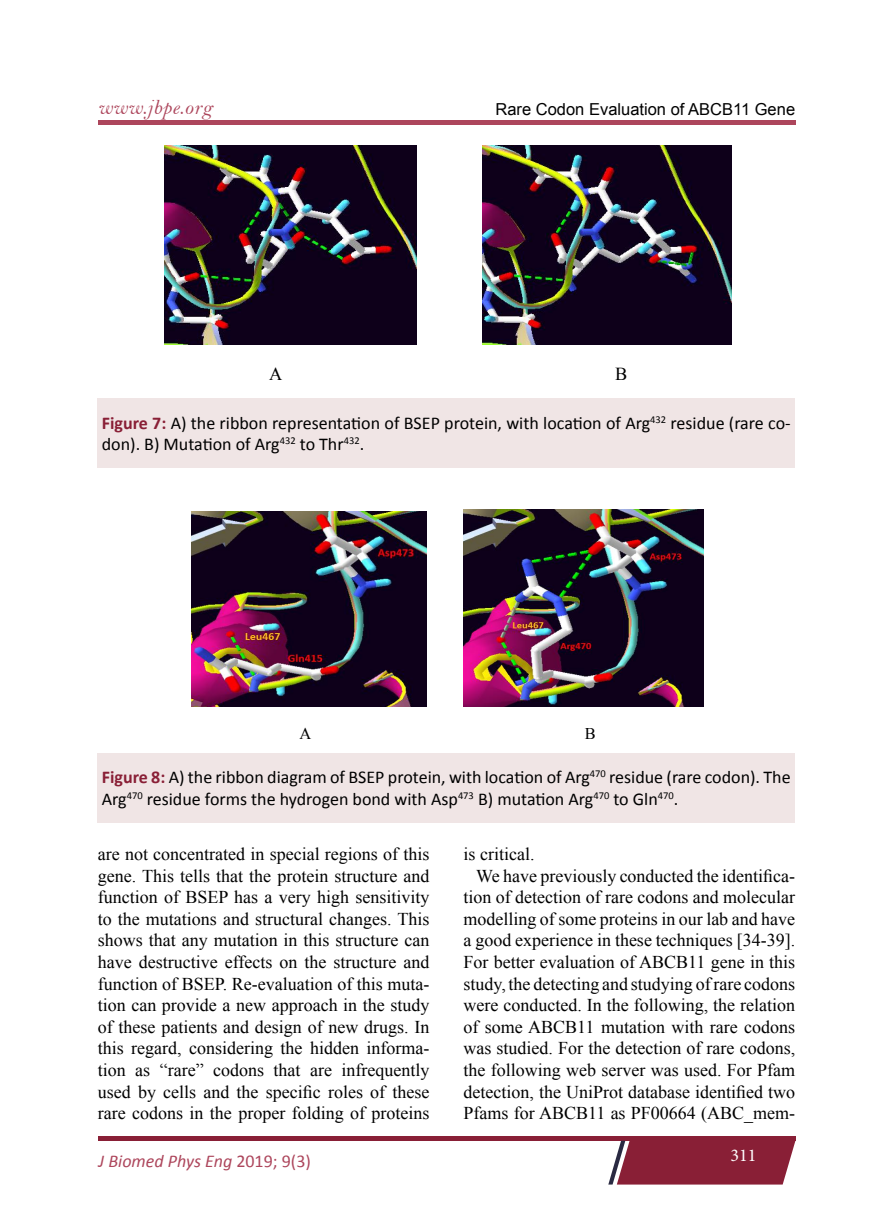
<style>
.page{position:relative;width:893px;height:1212px;background:#fff}
.page>*{position:absolute;margin:0;border:0;box-sizing:border-box;transform-origin:0 0}
.t1{font:21px "Bell MT Italic";letter-spacing:.03em;color:#ad465c}
.t2{font:18.3px "Times New Roman";color:#000}
.t3{font:18px/21.6px "Times New Roman";color:#000;text-align:justify}
.t4{font:18px/21.6px "Calibri";color:#000}
.t5{font:italic 18px "Calibri";color:#ad465c}
.t6{font:18px "Minion Pro";color:#fff}
.t7{font:16.5px "Arial";color:#000}
.t8{font:16.35px "Times New Roman";color:#000}
.s1{font-weight:700;color:#891f36}
.s2{font-style:normal}
</style>
<div class="page">
<div style="left:98px;top:1136px;width:697px;height:5px;background:#891f36"></div>
<svg style="left:608px;top:1141px;width:187px;height:43px;background:#913348"></svg>
<div style="left:98px;top:120px;width:698px;height:5px;background:#ad465c"></div>
<div style="left:98px;top:398px;width:697px;height:70px;background:#f0e5e5"></div>
<img style="left:165px;top:145px;width:252px;height:199px">
<img style="left:483px;top:145px;width:249px;height:199px">
<div style="left:98px;top:752px;width:697px;height:70px;background:#f0e5e5"></div>
<img style="left:191px;top:511px;width:236px;height:196px">
<img style="left:463px;top:509px;width:241px;height:198px">
<p class="t1" style="left:98px;top:94px;width:116px">www.jbpe.org</p>
<p class="t7" style="left:495px;top:98px;width:301px">Rare Codon Evaluation of ABCB11 Gene</p>
<p class="t2" style="left:269px;top:362px;width:15px">A</p>
<p class="t2" style="left:615px;top:362px;width:14px">B</p>
<p class="t4" style="left:102px;top:412px;width:690px"><span class="s1">Figure 7:</span> A) the ribbon representation of BSEP protein, with location of Arg<sup>432</sup> residue (rare co&shy;don). B) Mutation of Arg<sup>432</sup> to Thr<sup>432</sup>.</p>
<p class="t8" style="left:299px;top:723px;width:13px">A</p>
<p class="t8" style="left:585px;top:723px;width:12px">B</p>
<p class="t4" style="left:102px;top:767px;width:690px"><span class="s1">Figure 8:</span> A) the ribbon diagram of BSEP protein, with location of Arg<sup>470</sup> residue (rare codon). The<br>Arg<sup>470</sup> residue forms the hydrogen bond with Asp<sup>473</sup> B) mutation Arg<sup>470</sup> to Gln<sup>470</sup>.</p>
<p class="t3" style="left:98px;top:843px;width:333px">are not concentrated in special regions of this gene. This tells that the protein structure and function of BSEP has a very high sensitivity to the mutations and structural changes. This shows that any mutation in this structure can have destructive effects on the structure and function of BSEP. Re-evaluation of this muta&shy;tion can provide a new approach in the study of these patients and design of new drugs. In this regard, considering the hidden informa&shy;tion as “rare” codons that are infrequently used by cells and the specific roles of these rare codons in the proper folding of proteins</p>
<p class="t3" style="left:463px;top:843px;width:72px">is critical.</p>
<p class="t3" style="left:476px;top:864px;width:320px">We have previously conducted the identifica-</p>
<p class="t3" style="left:463px;top:886px;width:333px">tion of detection of rare codons and molecular</p>
<p class="t3" style="left:463px;top:908px;width:333px">modelling of some proteins in our lab and have</p>
<p class="t3" style="left:463px;top:929px;width:333px">a good experience in these techniques [34-39].</p>
<p class="t3" style="left:463px;top:951px;width:333px">For better evaluation of ABCB11 gene in this</p>
<p class="t3" style="left:463px;top:972px;width:333px">study, the detecting and studying of rare codons</p>
<p class="t3" style="left:463px;top:994px;width:333px">were conducted. In the following, the relation</p>
<p class="t3" style="left:463px;top:1016px;width:333px">of some ABCB11 mutation with rare codons</p>
<p class="t3" style="left:463px;top:1037px;width:333px">was studied. For the detection of rare codons,</p>
<p class="t3" style="left:463px;top:1059px;width:333px">the following web server was used. For Pfam</p>
<p class="t3" style="left:463px;top:1080px;width:333px">detection, the UniProt database identified two</p>
<p class="t3" style="left:463px;top:1102px;width:333px">Pfams for ABCB11 as PF00664 (ABC_mem-</p>
<p class="t5" style="left:99px;top:1148px;width:214px">J Biomed Phys Eng <span class="s2">2019; 9(3)</span></p>
<p class="t6" style="left:730px;top:1143px;width:27px">311</p>
</div>
